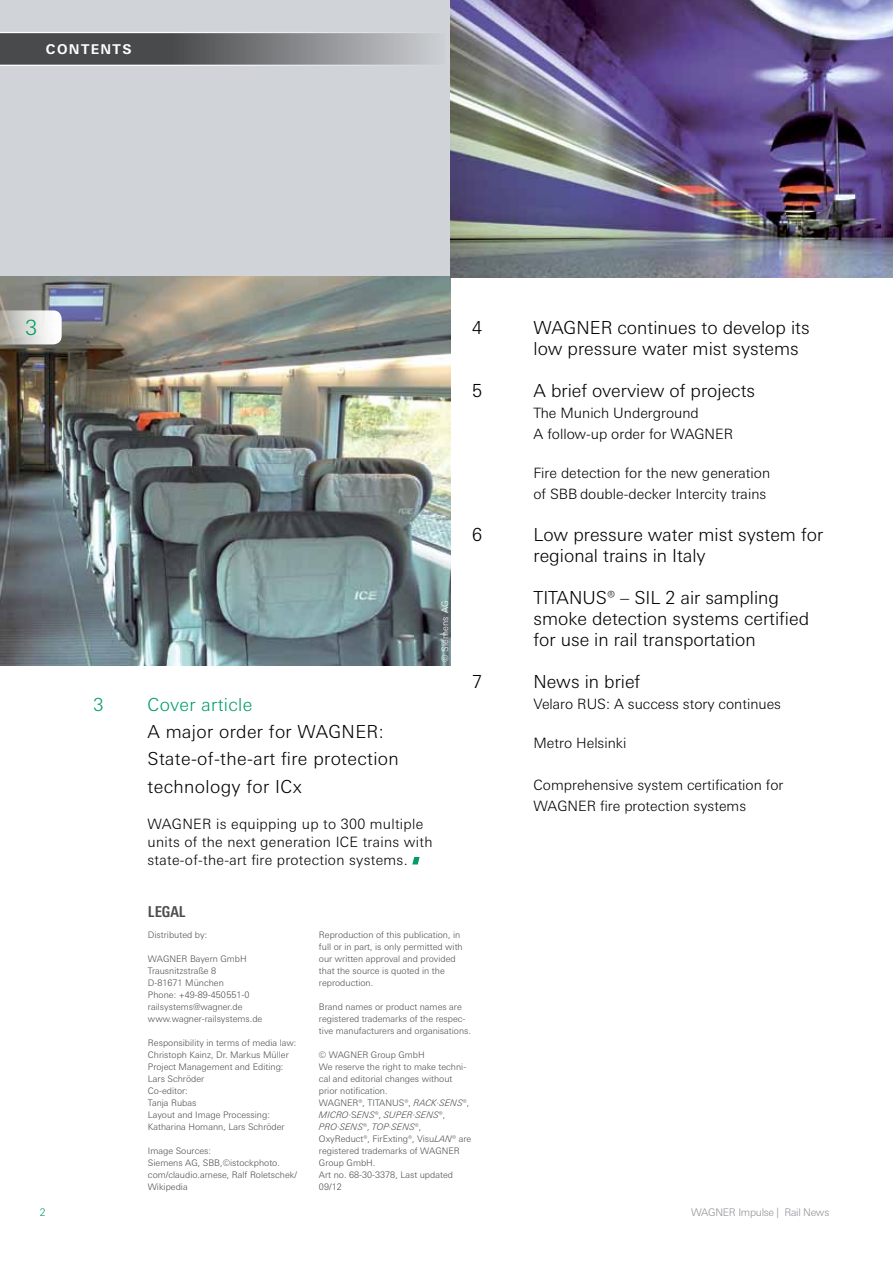
<style>
.page{position:relative;width:893px;height:1263px;background:#fff}
.page>*{position:absolute;margin:0;border:0;box-sizing:border-box;transform-origin:0 0}
.t1{font:300 21px "LT Univers Basic";color:#009e65}
.t2{font:300 18px/21px "LT Univers Basic";color:#000}
.t3{font:300 18px/27px "LT Univers Basic";letter-spacing:.02em;color:#000}
.t4{font:300 18px "LT Univers Basic";letter-spacing:.02em;color:#009e65}
.t5{font:700 condensed 15px "LT Univers";color:#4b4d50}
.t6{font:300 14.25px/21px "LT Univers Basic";color:#000}
.t7{font:300 14.25px/18px "LT Univers Basic";letter-spacing:.02em;color:#000}
.t8{font:700 13.5px "LT Univers Basic";letter-spacing:.1em;color:#fff}
.t9{font:300 10.5px "LT Univers Basic";letter-spacing:-.025em;color:#8e9196}
.t10{font:300 10.5px "LT Univers Basic";color:#009e65}
.t11{font:300 9px/12px "LT Univers Basic";color:#4b4d50}
.t12{font:300 9px "LT Univers Basic";letter-spacing:.02em;color:#fff}
.s1{font-style:italic}
</style>
<div class="page">
<div style="left:0;top:0;width:451px;height:279px;background:#d0d3d7"></div>
<svg style="left:412px;top:857px;width:8px;height:7px"></svg>
<img style="left:0;top:276px;width:451px;height:389px">
<svg style="left:0;top:310px;width:62px;height:34px"></svg>
<svg style="left:0;top:32px;width:429px;height:34px;background:#77797a"></svg>
<img style="left:451px;top:0;width:442px;height:277px">
<h3 class="t8" style="left:46px;top:41px;width:87px">CONTENTS</h3>
<h1 class="t1" style="left:26px;top:315px;width:13px">3</h1>
<p class="t12" style="left:440px;top:662px;width:63px;rotate:-90deg">© Siemens AG</p>
<h2 class="t4" style="left:94px;top:694px;width:12px">3</h2>
<h2 class="t4" style="left:148px;top:694px;width:106px">Cover article</h2>
<h2 class="t3" style="left:148px;top:718px;width:253px">A major order for WAGNER:<br>State-of-the-art fire protection technology for ICx</h2>
<h3 class="t7" style="left:148px;top:814px;width:287px">WAGNER is equipping up to 300 multiple units of the next generation ICE trains with state-of-the-art fire protection systems.</h3>
<h2 class="t2" style="left:472px;top:317px;width:12px">4</h2>
<h2 class="t2" style="left:533px;top:317px;width:278px">WAGNER continues to develop its low pressure water mist systems</h2>
<h2 class="t2" style="left:472px;top:380px;width:12px">5</h2>
<h2 class="t2" style="left:533px;top:380px;width:223px">A brief overview of projects</h2>
<h3 class="t6" style="left:533px;top:402px;width:201px">The Munich Underground<br>A follow-up order for WAGNER</h3>
<h3 class="t6" style="left:533px;top:462px;width:238px">Fire detection for the new generation of SBB double-decker Intercity trains</h3>
<h2 class="t2" style="left:472px;top:524px;width:12px">6</h2>
<h2 class="t2" style="left:533px;top:524px;width:291px">Low pressure water mist system for regional trains in Italy</h2>
<h2 class="t2" style="left:533px;top:587px;width:277px">TITANUS® – SIL 2 air sampling smoke detection systems certified for use in rail transportation</h2>
<h2 class="t2" style="left:472px;top:671px;width:12px">7</h2>
<h2 class="t2" style="left:533px;top:671px;width:108px">News in brief</h2>
<h3 class="t6" style="left:533px;top:693px;width:249px">Velaro RUS: A success story continues</h3>
<h3 class="t6" style="left:533px;top:732px;width:95px">Metro Helsinki</h3>
<h3 class="t6" style="left:533px;top:774px;width:251px">Comprehensive system certification for<br>WAGNER fire protection systems</h3>
<h3 class="t5" style="left:148px;top:903px;width:39px">LEGAL</h3>
<p class="t11" style="left:148px;top:929px;width:61px">Distributed by:</p>
<p class="t11" style="left:148px;top:953px;width:116px">WAGNER Bayern GmbH<br>Trausnitzstraße 8<br>D-81671 München<br>Phone: +49-89-450551-0 railsystems@wagner.de www.wagner-railsystems.de</p>
<p class="t11" style="left:148px;top:1037px;width:150px">Responsibility in terms of media law:<br>Christoph Kainz, Dr. Markus Müller<br>Project Management and Editing:<br>Lars Schröder<br>Co-editor:<br>Tanja Rubas<br>Layout and Image Processing:<br>Katharina Homann, Lars Schröder</p>
<p class="t11" style="left:148px;top:1145px;width:151px">Image Sources:<br>Siemens AG, SBB,©istockphoto. com/claudio.arnese, Ralf Roletschek/<br>Wikipedia</p>
<p class="t11" style="left:319px;top:929px;width:145px">Reproduction of this publication, in full or in part, is only permitted with our written approval and provided that the source is quoted in the reproduction.</p>
<p class="t11" style="left:319px;top:1001px;width:154px">Brand names or product names are registered trademarks of the respec&shy;tive manufacturers and organisations.</p>
<p class="t11" style="left:319px;top:1049px;width:154px">© WAGNER Group GmbH<br>We reserve the right to make techni&shy;cal and editorial changes without prior notification.<br>WAGNER®, TITANUS®, <span class="s1">RACK·SENS</span>®,<br><span class="s1">MICRO·</span>S<span class="s1">ENS</span>®, <span class="s1">SUPER·SENS</span>®,<br><span class="s1">PRO·SENS</span>®, <span class="s1">TOP·SENS</span>®,<br>OxyReduct®, FirExting®, Visu<span class="s1">LAN</span>® are registered trademarks of WAGNER<br>Group GmbH.<br>Art no. 68-30-3378, Last updated<br>09/12</p>
<p class="t10" style="left:40px;top:1206px;width:7px">2</p>
<p class="t9" style="left:691px;top:1206px;width:140px">WAGNER Impulse | Rail News</p>
</div>
